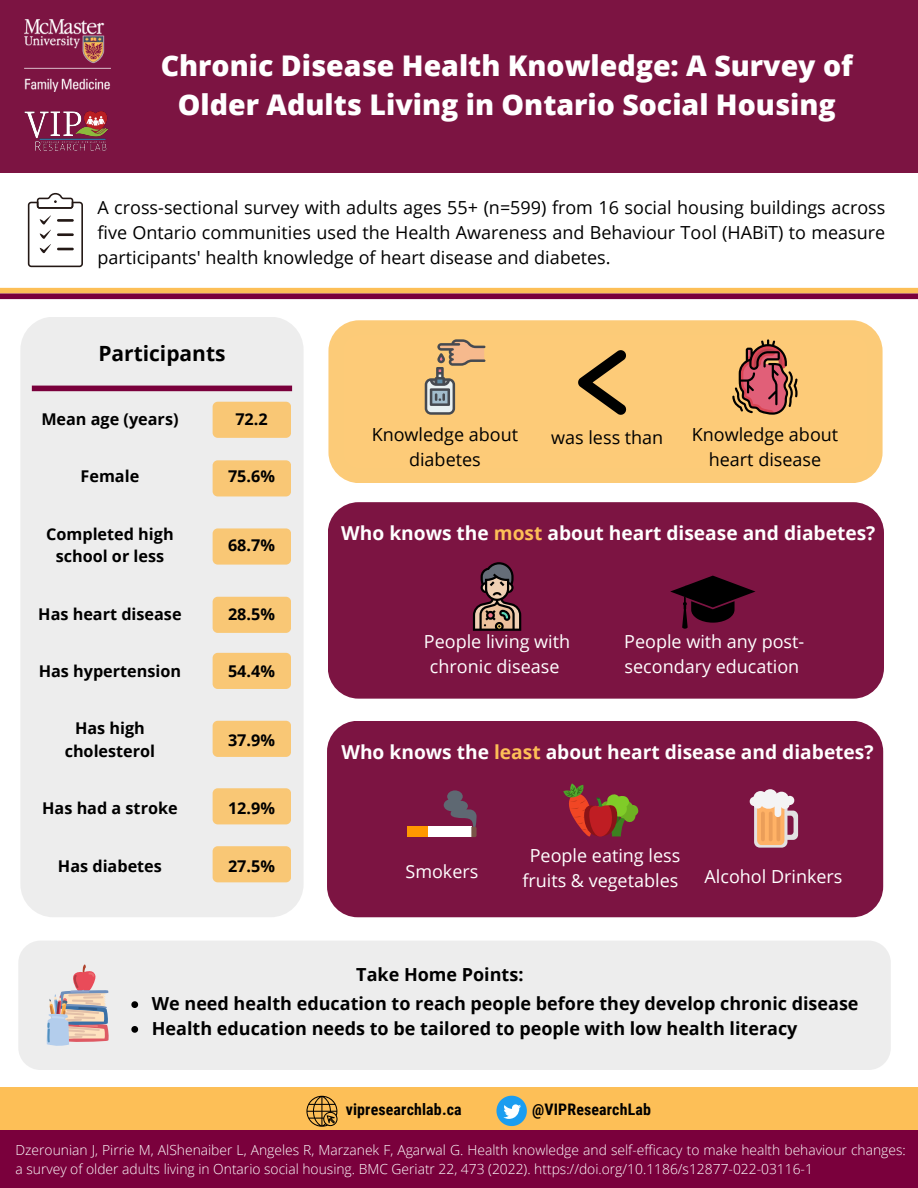
<style>
.page{position:relative;width:918px;height:1188px;background:#fff}
.page>*{position:absolute;margin:0;border:0;box-sizing:border-box;transform-origin:0 0}
.t1{font:800 28.5px/39.3px "Open Sans";color:#fff;text-align:center}
.t2{font:700 21px "Open Sans";color:#000}
.t3{font:700 19.2px "Open Sans";color:#fff}
.t4{font:18px/24.8px "Open Sans";color:#000;text-align:center}
.t5{font:700 18px "Open Sans";color:#000}
.t6{font:18px/24.8px "Open Sans";color:#fff;text-align:center}
.t7{font:700 16.2px/22.5px "Open Sans";color:#000;text-align:center}
.t8{font:700 15.9px "Roboto Condensed";letter-spacing:.01em;color:#000}
.t9{font:300 13.8px/19.2px "Open Sans";color:#fff}
.s1{color:#fdbf57}
</style>
<div class="page">
<div style="left:0;top:1087px;width:918px;height:99px;background:#fdbf57"></div>
<div style="left:0;top:1131px;width:918px;height:57px;background:#7a003c"></div>
<div style="left:0;top:0;width:918px;height:172px;background:#7c1442"></div>
<div style="left:328px;top:502px;width:556px;height:197px;background:#7c1442"></div>
<div style="left:20px;top:317px;width:284px;height:600px;background:#ededed"></div>
<div style="left:213px;top:402px;width:78px;height:36px;background:#f9c775;border-radius:5px"></div>
<div style="left:213px;top:460px;width:78px;height:36px;background:#f9c775;border-radius:5px"></div>
<div style="left:213px;top:528px;width:78px;height:37px;background:#f9c775;border-radius:5px"></div>
<div style="left:213px;top:846px;width:78px;height:36px;background:#f9c775;border-radius:5px"></div>
<div style="left:213px;top:788px;width:78px;height:36px;background:#f9c775;border-radius:5px"></div>
<div style="left:213px;top:597px;width:78px;height:36px;background:#f9c775;border-radius:5px"></div>
<div style="left:213px;top:653px;width:78px;height:36px;background:#f9c775;border-radius:5px"></div>
<div style="left:213px;top:721px;width:78px;height:36px;background:#f9c775;border-radius:5px"></div>
<div style="left:32px;top:386px;width:260px;height:5px;background:#7a003c"></div>
<svg style="left:28px;top:193px;width:55px;height:74px"></svg>
<div style="left:0;top:288px;width:918px;height:5px;background:#fdbf57"></div>
<div style="left:0;top:293px;width:918px;height:6px;background:#7a003c"></div>
<div style="left:327px;top:721px;width:556px;height:196px;background:#7c1442"></div>
<div style="left:428px;top:827px;width:43px;height:10px;background:#fff"></div>
<div style="left:407px;top:827px;width:21px;height:10px;background:#ff9800"></div>
<svg style="left:444px;top:790px;width:32px;height:47px"></svg>
<svg style="left:750px;top:789px;width:48px;height:59px"></svg>
<svg style="left:563px;top:783px;width:76px;height:54px;background:#8d3a31"></svg>
<div style="left:18px;top:941px;width:873px;height:129px;background:#ededed"></div>
<img style="left:25px;top:111px;width:83px;height:40px">
<img style="left:25px;top:20px;width:85px;height:72px">
<svg style="left:473px;top:562px;width:48px;height:69px;background:#774d52"></svg>
<svg style="left:670px;top:576px;width:86px;height:52px;background:#410a23"></svg>
<svg style="left:306px;top:1096px;width:32px;height:31px"></svg>
<svg style="left:496px;top:1096px;width:31px;height:30px"></svg>
<div style="left:328px;top:320px;width:555px;height:163px;background:#fdcb78"></div>
<svg style="left:425px;top:339px;width:60px;height:76px;background:#cfae7e"></svg>
<svg style="left:732px;top:339px;width:66px;height:76px;background:#b87159"></svg>
<svg style="left:578px;top:350px;width:48px;height:65px;background:#a6854f"></svg>
<svg style="left:46px;top:963px;width:63px;height:85px;background:#d3c0c3"></svg>
<svg style="left:131px;top:1001px;width:7px;height:7px"></svg>
<svg style="left:131px;top:1026px;width:7px;height:7px"></svg>
<p class="t1" style="left:161px;top:45px;width:694px">Chronic Disease Health Knowledge: A Survey of<br>Older Adults Living in Ontario Social Housing</p>
<p class="t4" style="left:97px;top:195px;width:789px;text-align:justify">A cross-sectional survey with adults ages 55+ (n=599) from 16 social housing buildings across five Ontario communities used the Health Awareness and Behaviour Tool (HABiT) to measure participants' health knowledge of heart disease and diabetes.</p>
<p class="t2" style="left:98px;top:338px;width:129px">Participants</p>
<p class="t7" style="left:41px;top:407px;width:139px">Mean age (years)</p>
<p class="t7" style="left:235px;top:407px;width:34px">72.2</p>
<h1 class="t7" style="left:81px;top:465px;width:60px">Female</h1>
<p class="t7" style="left:228px;top:465px;width:48px">75.6%</p>
<h4 class="t7" style="left:46px;top:522px;width:129px">Completed high school or less</h4>
<h2 class="t7" style="left:228px;top:533px;width:48px">68.7%</h2>
<p class="t7" style="left:38px;top:602px;width:145px">Has heart disease</p>
<p class="t7" style="left:228px;top:602px;width:48px">28.5%</p>
<p class="t7" style="left:39px;top:659px;width:144px">Has hypertension</p>
<p class="t7" style="left:228px;top:659px;width:48px">54.4%</p>
<p class="t7" style="left:65px;top:717px;width:92px">Has high cholesterol</p>
<p class="t7" style="left:228px;top:728px;width:48px">37.9%</p>
<p class="t7" style="left:42px;top:797px;width:137px">Has had a stroke</p>
<p class="t7" style="left:228px;top:797px;width:48px">12.9%</p>
<p class="t7" style="left:58px;top:854px;width:105px">Has diabetes</p>
<p class="t7" style="left:228px;top:854px;width:48px">27.5%</p>
<h4 class="t4" style="left:372px;top:422px;width:148px">Knowledge about diabetes</h4>
<h2 class="t4" style="left:692px;top:422px;width:148px">Knowledge about heart disease</h2>
<p class="t4" style="left:551px;top:425px;width:114px">was less than</p>
<p class="t3" style="left:341px;top:520px;width:536px">Who knows the <span class="s1">most</span> about heart disease and diabetes?</p>
<p class="t6" style="left:424px;top:629px;width:148px">People living with chronic disease</p>
<h4 class="t6" style="left:624px;top:629px;width:182px;text-align:left">People with any post&shy;secondary education</h4>
<p class="t3" style="left:342px;top:738px;width:534px">Who knows the <span class="s1">least</span> about heart disease and diabetes?</p>
<p class="t6" style="left:405px;top:859px;width:74px">Smokers</p>
<p class="t6" style="left:522px;top:843px;width:159px">People eating less fruits &amp; vegetables</p>
<h2 class="t6" style="left:705px;top:863px;width:139px">Alcohol Drinkers</h2>
<p class="t5" style="left:356px;top:961px;width:169px">Take Home Points:</p>
<h4 class="t5" style="left:152px;top:991px;width:708px">We need health education to reach people before they develop chronic disease</h4>
<h4 class="t5" style="left:152px;top:1016px;width:647px">Health education needs to be tailored to people with low health literacy</h4>
<p class="t8" style="left:346px;top:1100px;width:117px">vipresearchlab.ca</p>
<h4 class="t8" style="left:532px;top:1100px;width:120px">@VIPResearchLab</h4>
<h4 class="t9" style="left:15px;top:1140px;width:892px">Dzerounian J, Pirrie M, AlShenaiber L, Angeles R, Marzanek F, Agarwal G. Health knowledge and self-efficacy to make health behaviour changes: a survey of older adults living in Ontario social housing. BMC Geriatr 22, 473 (2022). https://doi.org/10.1186/s12877-022-03116-1</h4>
</div>
